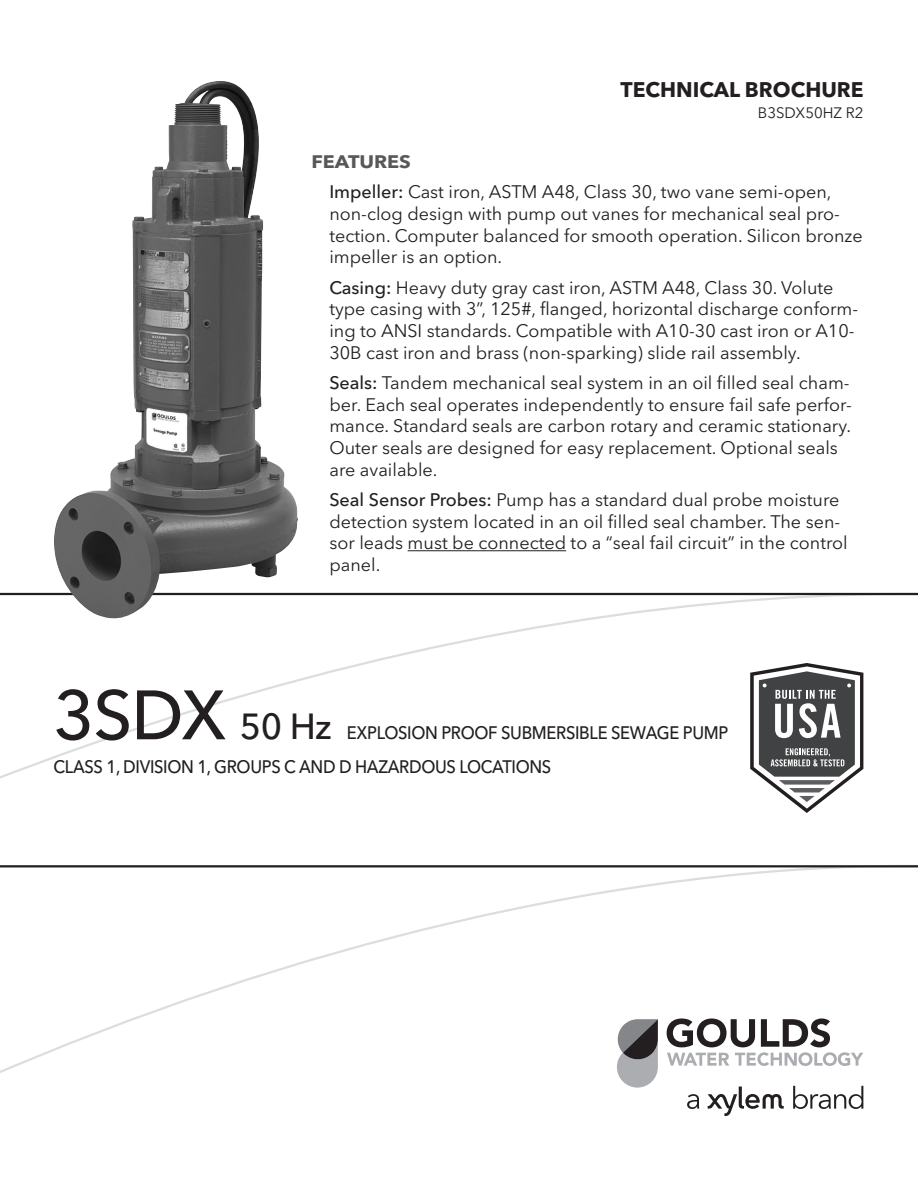
<style>
.page{position:relative;width:918px;height:1188px;background:#fff}
.page>*{position:absolute;margin:0;border:0;box-sizing:border-box;transform-origin:0 0}
.t1{font:500 69px "Avenir Next LT Pro";color:#231f20}
.t2{font:700 21px "Avenir Next LT Pro";color:#231f20}
.t3{font:18px/21.6px "Avenir Next LT Pro";color:#231f20}
.t4{font:500 18px "Avenir Next LT Pro";letter-spacing:-.02em;color:#231f20;scale:.92 1}
.t5{font:700 18px "Avenir Next LT Pro";color:#57585a;scale:1.1 1}
.t6{font:15px "Avenir Next LT Pro";color:#231f20}
.s1{font-weight:500}
.s2{font-size:36px}
</style>
<div class="page">
<svg style="left:0;top:592px;width:918px;height:481px"></svg>
<hr style="left:0;top:593px;width:918px;height:2px;background:#231f20">
<hr style="left:0;top:865px;width:918px;height:2px;background:#231f20">
<svg style="left:687px;top:1094px;width:12px;height:15px"></svg>
<svg style="left:793px;top:1086px;width:70px;height:23px"></svg>
<svg style="left:708px;top:1087px;width:76px;height:29px"></svg>
<svg style="left:667px;top:1018px;width:196px;height:48px"></svg>
<svg style="left:617px;top:1019px;width:41px;height:69px;background:#8c8c8e"></svg>
<img style="left:54px;top:81px;width:246px;height:539px">
<hr style="left:408px;top:550px;width:158px;height:1px;background:#231f20">
<svg style="left:750px;top:663px;width:113px;height:150px"></svg>
<p class="t2" style="left:621px;top:77px;width:244px">TECHNICAL BROCHURE</p>
<p class="t6" style="left:758px;top:104px;width:107px">B3SDX50HZ R2</p>
<p class="t5" style="left:311px;top:150px;width:92px">FEATURES</p>
<p class="t3" style="left:329px;top:181px;width:535px"><span class="s1">Impeller:</span> Cast iron, ASTM A48, Class 30, two vane semi-open, non-clog design with pump out vanes for mechanical seal pro&shy;tection. Computer balanced for smooth operation. Silicon bronze impeller is an option.</p>
<p class="t3" style="left:329px;top:277px;width:530px"><span class="s1">Casing:</span> Heavy duty gray cast iron, ASTM A48, Class 30. Volute type casing with 3”, 125#, flanged, horizontal discharge conform&shy;ing to ANSI standards. Compatible with A10-30 cast iron or A10- 30B cast iron and brass (non-sparking) slide rail assembly.</p>
<p class="t3" style="left:329px;top:372px;width:524px"><span class="s1">Seals:</span> Tandem mechanical seal system in an oil filled seal cham&shy;ber. Each seal operates independently to ensure fail safe perfor&shy;mance. Standard seals are carbon rotary and ceramic stationary.<br>Outer seals are designed for easy replacement. Optional seals are available.</p>
<p class="t3" style="left:329px;top:489px;width:520px"><span class="s1">Seal Sensor Probes:</span> Pump has a standard dual probe moisture detection system located in an oil filled seal chamber. The sen&shy;sor leads must be connected to a “seal fail circuit” in the control panel.</p>
<p class="t1" style="left:54px;top:674px;width:175px">3SDX</p>
<p class="t4" style="left:240px;top:722px;width:532px"><span class="s2">50 Hz</span> EXPLOSION PROOF SUBMERSIBLE SEWAGE PUMP</p>
<p class="t4" style="left:54px;top:756px;width:543px">CLASS 1, DIVISION 1, GROUPS C AND D HAZARDOUS LOCATIONS</p>
</div>
